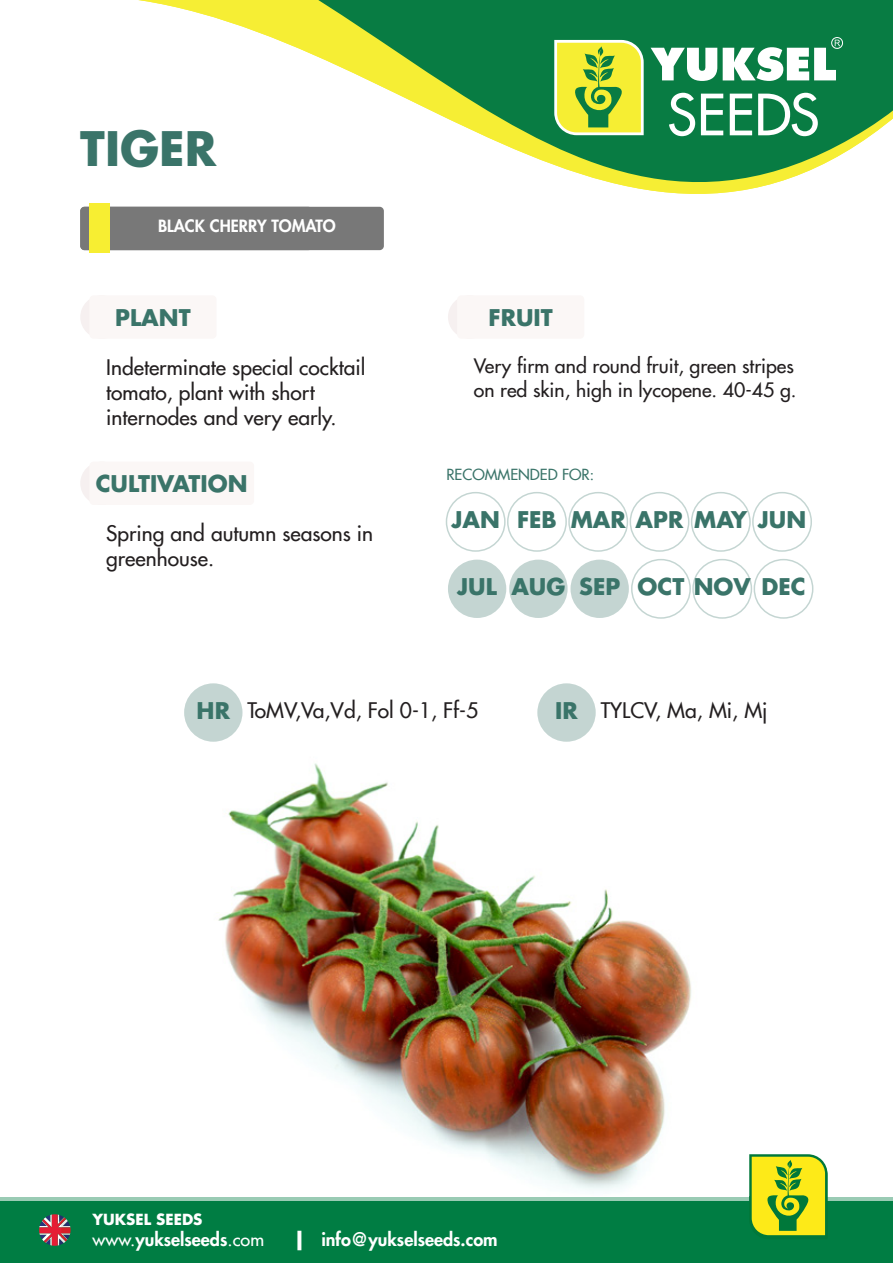
<style>
.page{position:relative;width:893px;height:1263px;background:#fff}
.page>*{position:absolute;margin:0;border:0;box-sizing:border-box;transform-origin:0 0}
.t1{font:700 46.5px "Futura";color:#3a7469}
.t2{font:700 22.5px "Futura";color:#3a7469}
.t3{font:500 21px/25.2px "Futura";color:#231f20}
.t4{font:500 19.5px/23.4px "Futura";color:#231f20}
.t5{font:800 18px "Futura";color:#fff}
.t6{font:800 16.5px "Futura";color:#fff}
.t7{font:500 15px "Futura";color:#3a7469}
.t8{font:700 15px "Futura";color:#fff}
.s1{font-weight:500}
.s2{font-size:19.5px}
</style>
<div class="page">
<div style="left:0;top:1197px;width:893px;height:62px;background:#9acbb4"></div>
<div style="left:0;top:1201px;width:893px;height:62px;background:#007d43"></div>
<svg style="left:39px;top:1214px;width:31px;height:32px"></svg>
<div style="left:80px;top:295px;width:44px;height:44px;background:#f6f0f0;border-radius:50%"></div>
<div style="left:448px;top:295px;width:43px;height:44px;background:#f6f0f0;border-radius:50%"></div>
<div style="left:80px;top:462px;width:44px;height:43px;background:#f6f0f0;border-radius:50%"></div>
<div style="left:89px;top:295px;width:128px;height:44px;background:#fbf7f6;border-radius:4px"></div>
<div style="left:457px;top:295px;width:127px;height:44px;background:#fbf7f6;border-radius:4px"></div>
<div style="left:89px;top:462px;width:165px;height:43px;background:#fbf7f6;border-radius:4px"></div>
<div style="left:184px;top:683px;width:58px;height:59px;background:#c4d5d2;border-radius:50%"></div>
<div style="left:537px;top:683px;width:59px;height:59px;background:#c4d5d2;border-radius:50%"></div>
<img style="left:218px;top:763px;width:473px;height:427px">
<svg style="left:138px;top:0;width:755px;height:194px"></svg>
<svg style="left:554px;top:40px;width:90px;height:95px;background:#c8d94c"></svg>
<svg style="left:651px;top:48px;width:66px;height:33px"></svg>
<svg style="left:723px;top:37px;width:120px;height:44px"></svg>
<svg style="left:669px;top:93px;width:26px;height:43px"></svg>
<svg style="left:701px;top:94px;width:22px;height:41px"></svg>
<svg style="left:730px;top:94px;width:22px;height:41px"></svg>
<svg style="left:758px;top:93px;width:60px;height:43px"></svg>
<svg style="left:749px;top:1154px;width:78px;height:82px;background:#b8cb24"></svg>
<div style="left:80px;top:207px;width:304px;height:43px;background:#787878;border-radius:4px"></div>
<div style="left:89px;top:203px;width:21px;height:50px;background:#f7ee32"></div>
<div style="left:446px;top:492px;width:60px;height:60px;border:2px solid #3a7469;border-radius:50%"></div>
<div style="left:691px;top:492px;width:60px;height:60px;border:2px solid #3a7469;border-radius:50%"></div>
<div style="left:570px;top:560px;width:59px;height:58px;background:#c4d5d2;border-radius:50%"></div>
<div style="left:568px;top:492px;width:60px;height:60px;border:2px solid #3a7469;border-radius:50%"></div>
<div style="left:448px;top:560px;width:58px;height:58px;background:#c4d5d2;border-radius:50%"></div>
<div style="left:692px;top:559px;width:60px;height:60px;border:2px solid #3a7469;border-radius:50%"></div>
<div style="left:507px;top:492px;width:60px;height:60px;border:2px solid #3a7469;border-radius:50%"></div>
<div style="left:752px;top:492px;width:60px;height:60px;border:2px solid #3a7469;border-radius:50%"></div>
<div style="left:631px;top:559px;width:60px;height:60px;border:2px solid #3a7469;border-radius:50%"></div>
<div style="left:630px;top:492px;width:59px;height:60px;border:2px solid #3a7469;border-radius:50%"></div>
<div style="left:509px;top:560px;width:59px;height:58px;background:#c4d5d2;border-radius:50%"></div>
<div style="left:754px;top:559px;width:59px;height:60px;border:2px solid #3a7469;border-radius:50%"></div>
<p class="t1" style="left:80px;top:117px;width:138px">TIGER</p>
<p class="t6" style="left:158px;top:216px;width:179px">BLACK CHERRY TOMATO</p>
<p class="t2" style="left:115px;top:302px;width:77px">PLANT</p>
<p class="t2" style="left:489px;top:302px;width:66px">FRUIT</p>
<p class="t3" style="left:106px;top:354px;width:261px">Indeterminate special cocktail tomato, plant with short internodes and very early.</p>
<p class="t4" style="left:474px;top:355px;width:324px">Very firm and round fruit, green stripes on red skin, high in lycopene. 40-45 g.</p>
<p class="t2" style="left:96px;top:469px;width:153px">CULTIVATION</p>
<p class="t3" style="left:106px;top:521px;width:268px">Spring and autumn seasons in greenhouse.</p>
<p class="t7" style="left:446px;top:465px;width:149px">RECOMMENDED FOR:</p>
<p class="t2" style="left:517px;top:504px;width:291px">FEB MAR APR MAY JUN</p>
<p class="t2" style="left:451px;top:504px;width:50px">JAN</p>
<p class="t2" style="left:457px;top:571px;width:350px">JUL AUG SEP OCT NOV DEC</p>
<p class="t3" style="left:247px;top:698px;width:232px">ToMV,Va,Vd, Fol 0-1, Ff-5</p>
<p class="t3" style="left:601px;top:698px;width:168px">TYLCV, Ma, Mi, Mj</p>
<p class="t2" style="left:197px;top:695px;width:35px">HR</p>
<p class="t2" style="left:555px;top:695px;width:24px">IR</p>
<p class="t8" style="left:92px;top:1209px;width:112px">YUKSEL SEEDS</p>
<p class="t5" style="left:92px;top:1228px;width:173px"><span class="s1">www.</span>yukselseeds<span class="s1">.com</span></p>
<p class="t5" style="left:292px;top:1228px;width:207px"><span class="s2">|</span> info@yukselseeds.com</p>
</div>
